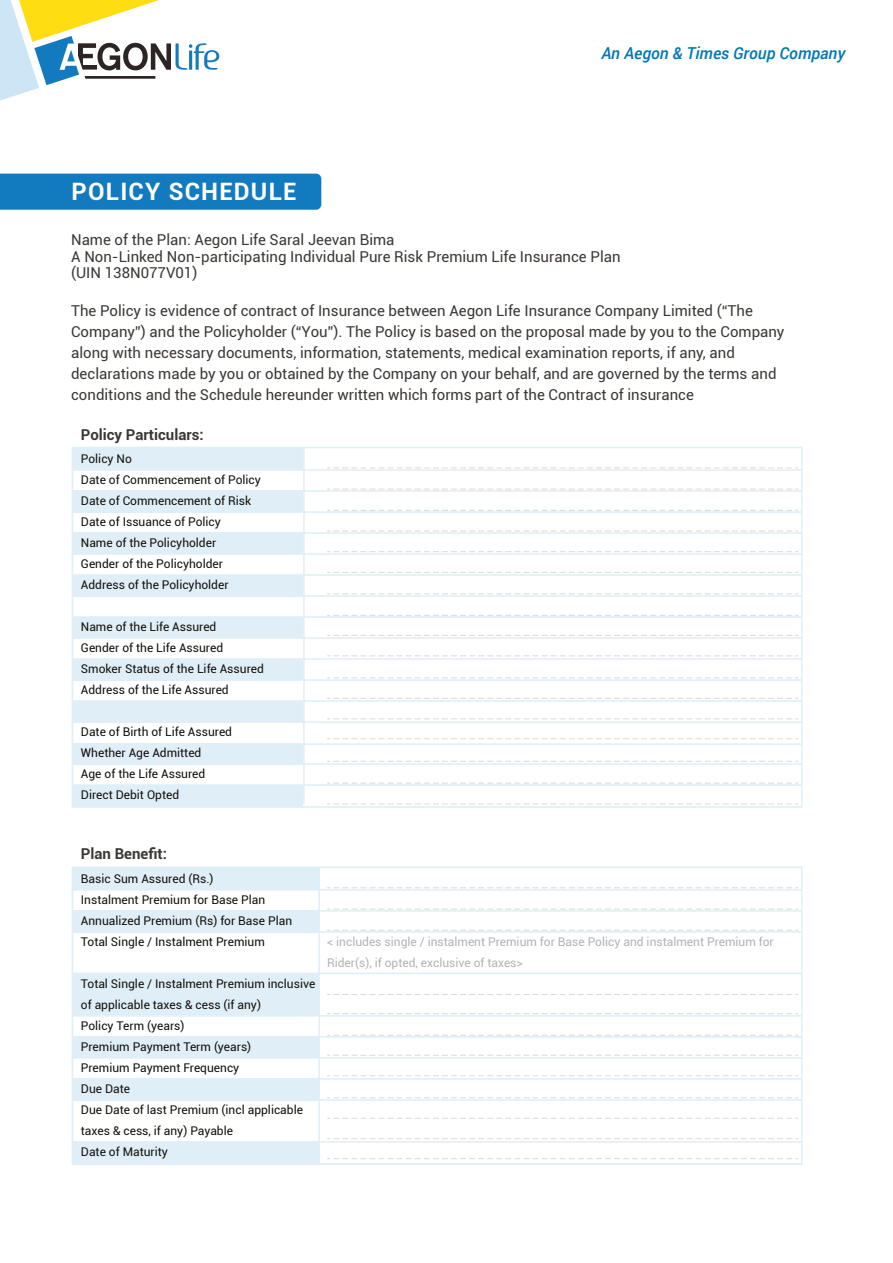
<style>
.page{position:relative;width:893px;height:1263px;background:#fff}
.page>*{position:absolute;margin:0;border:0;box-sizing:border-box;transform-origin:0 0}
.t1{font:700 24px "Roboto";letter-spacing:.05em;color:#fff}
.t2{font:italic 500 16.5px "Roboto";color:#0378b5}
.t3{font:15px/21px "Roboto";color:#3b3835}
.t4{font:700 15px "Roboto";color:#3b3835}
.t5{font:12px/21px "Roboto";color:#13110c}
.t6{font:12px/21px "Roboto";color:#b3b3b2}
</style>
<div class="page">
<div style="left:72px;top:447px;width:231px;height:23px;background:#e0eef7"></div>
<div style="left:72px;top:490px;width:231px;height:23px;background:#e0eef7"></div>
<div style="left:72px;top:533px;width:231px;height:21px;background:#e0eef7"></div>
<div style="left:72px;top:575px;width:231px;height:21px;background:#e0eef7"></div>
<div style="left:72px;top:617px;width:231px;height:21px;background:#e0eef7"></div>
<div style="left:72px;top:659px;width:231px;height:21px;background:#e0eef7"></div>
<div style="left:72px;top:701px;width:231px;height:21px;background:#e0eef7"></div>
<div style="left:72px;top:743px;width:231px;height:21px;background:#e0eef7"></div>
<div style="left:72px;top:785px;width:231px;height:21px;background:#e0eef7"></div>
<div style="left:72px;top:447px;width:731px;height:361px;border:2px solid #e0eef7"></div>
<svg style="left:0;top:0;width:219px;height:101px"></svg>
<div style="left:0;top:174px;width:321px;height:36px;background:#127abf"></div>
<hr style="left:72px;top:469px;width:730px;height:2px;background:#e0eef7">
<hr style="left:72px;top:490px;width:730px;height:2px;background:#e0eef7">
<hr style="left:72px;top:511px;width:730px;height:2px;background:#e0eef7">
<hr style="left:72px;top:532px;width:730px;height:2px;background:#e0eef7">
<hr style="left:72px;top:553px;width:730px;height:2px;background:#e0eef7">
<hr style="left:72px;top:574px;width:730px;height:2px;background:#e0eef7">
<hr style="left:72px;top:595px;width:730px;height:2px;background:#e0eef7">
<hr style="left:72px;top:616px;width:730px;height:2px;background:#e0eef7">
<hr style="left:72px;top:637px;width:730px;height:2px;background:#e0eef7">
<hr style="left:72px;top:658px;width:730px;height:2px;background:#e0eef7">
<hr style="left:72px;top:679px;width:730px;height:2px;background:#e0eef7">
<hr style="left:72px;top:700px;width:730px;height:2px;background:#e0eef7">
<hr style="left:72px;top:721px;width:730px;height:2px;background:#e0eef7">
<hr style="left:72px;top:743px;width:730px;height:2px;background:#e0eef7">
<hr style="left:72px;top:763px;width:730px;height:2px;background:#e0eef7">
<hr style="left:72px;top:784px;width:730px;height:2px;background:#e0eef7">
<hr style="left:303px;top:447px;width:2px;height:357px;background:#e0eef7">
<svg style="left:327px;top:467px;width:471px;height:1px"></svg>
<svg style="left:327px;top:489px;width:471px;height:1px"></svg>
<svg style="left:327px;top:510px;width:471px;height:1px"></svg>
<svg style="left:327px;top:531px;width:471px;height:1px"></svg>
<svg style="left:327px;top:551px;width:471px;height:1px"></svg>
<svg style="left:327px;top:572px;width:471px;height:1px"></svg>
<svg style="left:327px;top:593px;width:471px;height:1px"></svg>
<svg style="left:327px;top:615px;width:471px;height:1px"></svg>
<svg style="left:327px;top:635px;width:471px;height:1px"></svg>
<svg style="left:327px;top:655px;width:471px;height:1px"></svg>
<svg style="left:327px;top:677px;width:471px;height:1px"></svg>
<svg style="left:327px;top:698px;width:471px;height:1px"></svg>
<svg style="left:327px;top:718px;width:471px;height:1px"></svg>
<svg style="left:327px;top:738px;width:471px;height:1px"></svg>
<svg style="left:327px;top:761px;width:471px;height:1px"></svg>
<svg style="left:327px;top:783px;width:471px;height:1px"></svg>
<svg style="left:327px;top:803px;width:471px;height:1px"></svg>
<div style="left:72px;top:867px;width:247px;height:23px;background:#e0eef7"></div>
<div style="left:72px;top:910px;width:247px;height:23px;background:#e0eef7"></div>
<div style="left:72px;top:974px;width:247px;height:41px;background:#e0eef7"></div>
<div style="left:72px;top:1036px;width:247px;height:22px;background:#e0eef7"></div>
<div style="left:72px;top:1079px;width:247px;height:21px;background:#e0eef7"></div>
<div style="left:72px;top:1142px;width:247px;height:21px;background:#e0eef7"></div>
<div style="left:72px;top:866px;width:731px;height:299px;border:2px solid #e0eef7"></div>
<hr style="left:72px;top:889px;width:730px;height:2px;background:#e0eef7">
<hr style="left:72px;top:910px;width:730px;height:2px;background:#e0eef7">
<hr style="left:72px;top:931px;width:730px;height:2px;background:#e0eef7">
<hr style="left:72px;top:973px;width:730px;height:1px;background:#e0eef7">
<hr style="left:72px;top:1015px;width:730px;height:2px;background:#e0eef7">
<hr style="left:72px;top:1036px;width:730px;height:2px;background:#e0eef7">
<hr style="left:72px;top:1057px;width:730px;height:2px;background:#e0eef7">
<hr style="left:72px;top:1078px;width:730px;height:2px;background:#e0eef7">
<hr style="left:72px;top:1099px;width:730px;height:2px;background:#e0eef7">
<hr style="left:72px;top:1141px;width:730px;height:2px;background:#e0eef7">
<hr style="left:72px;top:1163px;width:730px;height:2px;background:#e0eef7">
<hr style="left:318px;top:867px;width:2px;height:297px;background:#e0eef7">
<svg style="left:327px;top:887px;width:471px;height:1px"></svg>
<svg style="left:327px;top:909px;width:471px;height:1px"></svg>
<svg style="left:327px;top:930px;width:471px;height:1px"></svg>
<svg style="left:327px;top:1013px;width:471px;height:1px"></svg>
<svg style="left:327px;top:994px;width:471px;height:1px"></svg>
<svg style="left:327px;top:1035px;width:471px;height:1px"></svg>
<svg style="left:327px;top:1055px;width:471px;height:1px"></svg>
<svg style="left:327px;top:1075px;width:471px;height:1px"></svg>
<svg style="left:327px;top:1097px;width:471px;height:1px"></svg>
<svg style="left:327px;top:1118px;width:471px;height:1px"></svg>
<svg style="left:327px;top:1138px;width:471px;height:1px"></svg>
<svg style="left:327px;top:1158px;width:471px;height:1px"></svg>
<h2 class="t2" style="left:602px;top:42px;width:245px">An Aegon &amp; Times Group Company</h2>
<h1 class="t1" style="left:72px;top:175px;width:226px">POLICY SCHEDULE</h1>
<p class="t3" style="left:71px;top:230px;width:551px;line-height:17px">Name of the Plan: Aegon Life Saral Jeevan Bima<br>A Non-Linked Non-participating Individual Pure Risk Premium Life Insurance Plan (UIN 138N077V01)</p>
<p class="t3" style="left:71px;top:300px;width:715px">The Policy is evidence of contract of Insurance between Aegon Life Insurance Company Limited (“The Company”) and the Policyholder (“You”). The Policy is based on the proposal made by you to the Company along with necessary documents, information, statements, medical examination reports, if any, and declarations made by you or obtained by the Company on your behalf, and are governed by the terms and conditions and the Schedule hereunder written which forms part of the Contract of insurance</p>
<p class="t4" style="left:81px;top:424px;width:124px">Policy Particulars:</p>
<p class="t5" style="left:81px;top:447px;width:181px">Policy No<br>Date of Commencement of Policy<br>Date of Commencement of Risk<br>Date of Issuance of Policy<br>Name of the Policyholder<br>Gender of the Policyholder<br>Address of the Policyholder</p>
<p class="t5" style="left:81px;top:615px;width:184px">Name of the Life Assured<br>Gender of the Life Assured<br>Smoker Status of the Life Assured<br>Address of the Life Assured</p>
<p class="t5" style="left:81px;top:720px;width:153px">Date of Birth of Life Assured<br>Whether Age Admitted<br>Age of the Life Assured<br>Direct Debit Opted</p>
<p class="t4" style="left:81px;top:843px;width:88px">Plan Benefit:</p>
<p class="t5" style="left:81px;top:867px;width:213px">Basic Sum Assured (Rs.)<br>Instalment Premium for Base Plan<br>Annualized Premium (Rs) for Base Plan<br>Total Single / Instalment Premium</p>
<p class="t5" style="left:81px;top:972px;width:236px">Total Single / Instalment Premium inclusive of applicable taxes &amp; cess (if any)<br>Policy Term (years)<br>Premium Payment Term (years)<br>Premium Payment Frequency<br>Due Date<br>Due Date of last Premium (incl applicable taxes &amp; cess, if any) Payable<br>Date of Maturity</p>
<p class="t6" style="left:327px;top:931px;width:448px">&lt; includes single / instalment Premium for Base Policy and instalment Premium for<br>Rider(s), if opted, exclusive of taxes&gt;</p>
</div>
